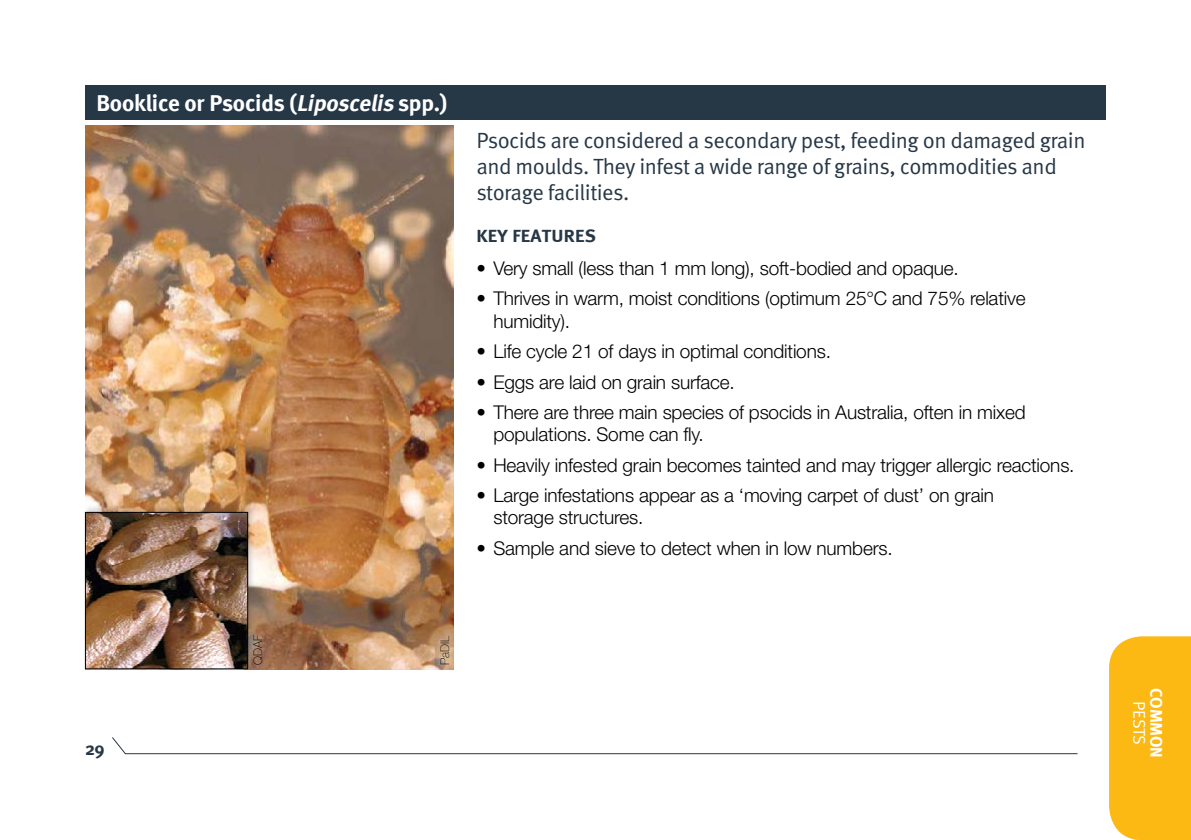
<style>
.page{position:relative;width:1191px;height:840px;background:#fff}
.page>*{position:absolute;margin:0;border:0;box-sizing:border-box;transform-origin:0 0}
.t1{font:700 23px "Meta";letter-spacing:-.01em;color:#fff}
.t2{font:22px/26px "Meta OT Norm";letter-spacing:-.025em;color:#263746}
.t3{font:300 19px/22px "Helvetica Neue LT Std";letter-spacing:-.01em;color:#000}
.t4{font:700 18px "Meta";color:#263746}
.t5{font:700 17.6px "Meta";letter-spacing:.015em;color:#263746;scale:1.08 1}
.t6{font:700 17px "Meta";letter-spacing:-.01em;color:#fff}
.t7{font:17px "Meta OT Norm";color:#fff}
.t8{font:100 12px "Helvetica Neue";letter-spacing:-.015em;color:#000}
.s1{font-style:italic}
</style>
<div class="page">
<svg style="left:112px;top:737px;width:966px;height:17px"></svg>
<div style="left:85px;top:85px;width:1021px;height:34px;background:#263746"></div>
<img style="left:85px;top:125px;width:369px;height:543px">
<div style="left:84px;top:504px;width:172px;height:166px;background:#000;opacity:.15"></div>
<img style="left:87px;top:513px;width:159px;height:153px">
<div style="left:85px;top:511px;width:163px;height:157px;border:1px solid #000"></div>
<div style="left:240px;top:623px;width:35px;height:52px;background:#fff;opacity:.75"></div>
<div style="left:426px;top:621px;width:37px;height:56px;background:#fff;opacity:.75"></div>
<div style="left:1109px;top:636px;width:82px;height:203px;background:#fdb913"></div>
<p class="t1" style="left:96px;top:89px;width:352px">Booklice or Psocids (<span class="s1">Liposcelis</span> spp.)</p>
<p class="t2" style="left:476px;top:127px;width:610px">Psocids are considered a secondary pest, feeding on damaged grain and moulds. They infest a wide range of grains, commodities and storage facilities.</p>
<p class="t5" style="left:476px;top:225px;width:112px">KEY FEATURES</p>
<p class="t3" style="left:476px;top:256px;width:484px">• Very small (less than 1 mm long), soft-bodied and opaque.</p>
<p class="t3" style="left:493px;top:287px;width:533px;text-indent:-17px">• Thrives in warm, moist conditions (optimum 25°C and 75% relative humidity).</p>
<p class="t3" style="left:476px;top:339px;width:356px">• Life cycle 21 of days in optimal conditions.</p>
<p class="t3" style="left:476px;top:370px;width:260px">• Eggs are laid on grain surface.</p>
<p class="t3" style="left:493px;top:400px;width:534px;text-indent:-17px">• There are three main species of psocids in Australia, often in mixed populations. Some can fly.</p>
<p class="t3" style="left:476px;top:453px;width:599px">• Heavily infested grain becomes tainted and may trigger allergic reactions.</p>
<p class="t3" style="left:493px;top:483px;width:502px;text-indent:-17px">• Large infestations appear as a ‘moving carpet of dust’ on grain storage structures.</p>
<p class="t3" style="left:476px;top:536px;width:418px">• Sample and sieve to detect when in low numbers.</p>
<p class="t8" style="left:249px;top:664px;width:31px;rotate:-90deg">QDAF</p>
<p class="t8" style="left:435px;top:664px;width:30px;rotate:-90deg">PaDIL</p>
<p class="t4" style="left:85px;top:737px;width:21px">29</p>
<p class="t6" style="left:1166px;top:687px;width:71px;rotate:90deg">COMMON</p>
<p class="t7" style="left:1149px;top:700px;width:45px;rotate:90deg">PESTS</p>
</div>
